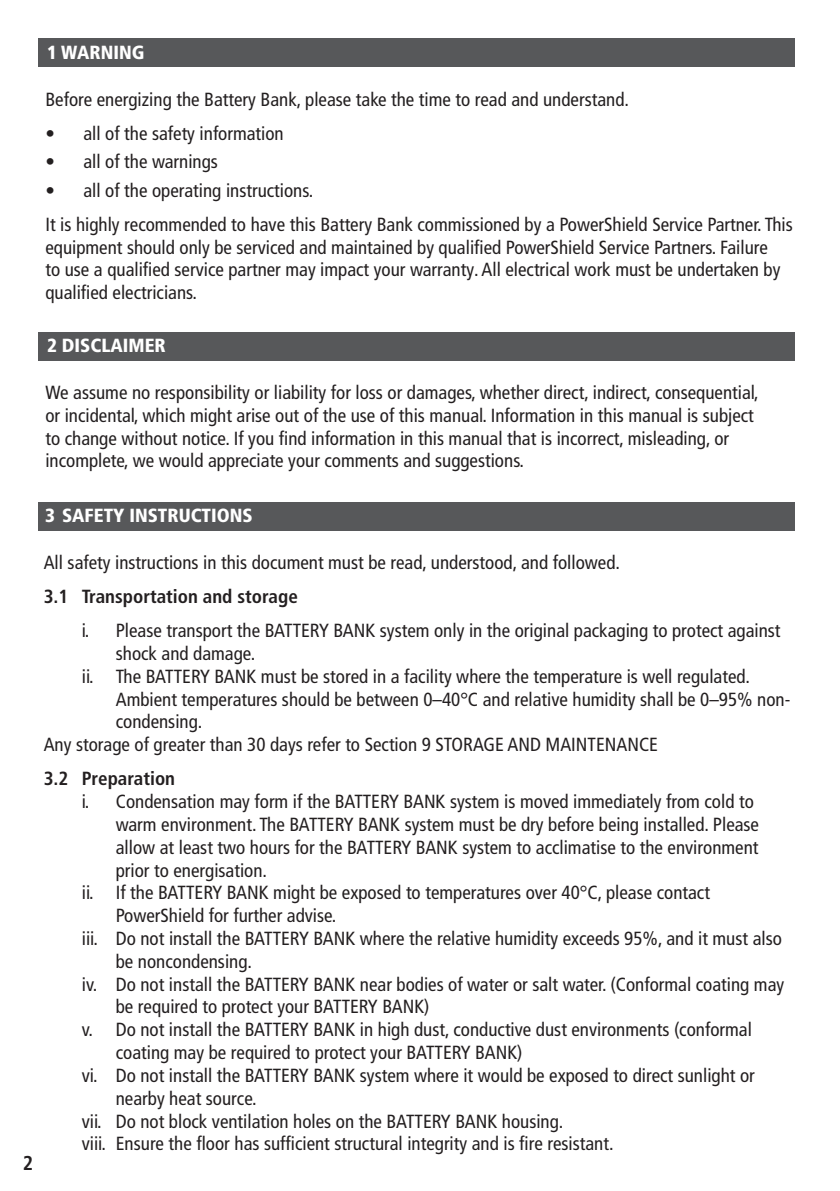
<style>
.page{position:relative;width:840px;height:1191px;background:#fff}
.page>*{position:absolute;margin:0;border:0;box-sizing:border-box;transform-origin:0 0}
.t1{font:700 condensed 20px "Frutiger LT Pro";color:#231f20}
.Main_copy{font:condensed 19px/22.8px "Frutiger LT Pro";color:#231f20}
.Main_copy-2{font:700 condensed 19px "Frutiger LT Pro";color:#231f20}
.Main_copy-3{font:900 condensed 19px "Frutiger LT Pro";color:#fff}
</style>
<div class="page">
<div style="left:39px;top:39px;width:755px;height:28px;background:#57585a"></div>
<div style="left:39px;top:332px;width:755px;height:28px;background:#57585a"></div>
<div style="left:39px;top:502px;width:755px;height:28px;background:#57585a"></div>
<p class="Main_copy-3" style="left:47px;top:41px;width:99px">1 WARNING</p>
<p class="Main_copy" style="left:45px;top:88px;width:585px">Before energizing the Battery Bank, please take the time to read and understand.</p>
<p class="Main_copy" style="left:45px;top:122px;width:240px">• all of the safety information</p>
<p class="Main_copy" style="left:45px;top:150px;width:174px">• all of the warnings</p>
<p class="Main_copy" style="left:45px;top:179px;width:269px">• all of the operating instructions.</p>
<p class="Main_copy" style="left:45px;top:213px;width:748px">It is highly recommended to have this Battery Bank commissioned by a PowerShield Service Partner. This equipment should only be serviced and maintained by qualified PowerShield Service Partners. Failure<br>to use a qualified service partner may impact your warranty. All electrical work must be undertaken by qualified electricians.</p>
<p class="Main_copy-3" style="left:47px;top:334px;width:120px">2 DISCLAIMER</p>
<p class="Main_copy" style="left:45px;top:381px;width:714px">We assume no responsibility or liability for loss or damages, whether direct, indirect, consequential, or incidental, which might arise out of the use of this manual. Information in this manual is subject to change without notice. If you find information in this manual that is incorrect, misleading, or incomplete, we would appreciate your comments and suggestions.</p>
<p class="Main_copy-3" style="left:45px;top:504px;width:209px">3 SAFETY INSTRUCTIONS</p>
<p class="t1" style="left:23px;top:1150px;width:12px">2</p>
<p class="Main_copy" style="left:44px;top:551px;width:577px">All safety instructions in this document must be read, understood, and followed.</p>
<p class="Main_copy-2" style="left:44px;top:585px;width:255px">3.1 Transportation and storage</p>
<p class="Main_copy" style="left:116px;top:619px;width:666px;text-indent:-34px">i. Please transport the BATTERY BANK system only in the original packaging to protect against shock and damage.</p>
<p class="Main_copy" style="left:116px;top:665px;width:675px;text-indent:-34px">ii. The BATTERY BANK must be stored in a facility where the temperature is well regulated.<br>Ambient temperatures should be between 0–40°C and relative humidity shall be 0–95% non&shy;condensing.</p>
<p class="Main_copy" style="left:44px;top:733px;width:615px">Any storage of greater than 30 days refer to Section 9 STORAGE AND MAINTENANCE</p>
<p class="Main_copy-2" style="left:44px;top:767px;width:133px">3.2 Preparation</p>
<p class="Main_copy" style="left:116px;top:790px;width:644px;text-indent:-34px">i. Condensation may form if the BATTERY BANK system is moved immediately from cold to warm environment. The BATTERY BANK system must be dry before being installed. Please allow at least two hours for the BATTERY BANK system to acclimatise to the environment prior to energisation.</p>
<p class="Main_copy" style="left:116px;top:881px;width:595px;text-indent:-34px">ii. If the BATTERY BANK might be exposed to temperatures over 40°C, please contact<br>PowerShield for further advise.</p>
<p class="Main_copy" style="left:116px;top:927px;width:667px;text-indent:-34px">iii. Do not install the BATTERY BANK where the relative humidity exceeds 95%, and it must also be noncondensing.</p>
<p class="Main_copy" style="left:116px;top:972px;width:669px;text-indent:-34px">iv. Do not install the BATTERY BANK near bodies of water or salt water. (Conformal coating may be required to protect your BATTERY BANK)</p>
<p class="Main_copy" style="left:116px;top:1018px;width:637px;text-indent:-34px">v. Do not install the BATTERY BANK in high dust, conductive dust environments (conformal coating may be required to protect your BATTERY BANK)</p>
<p class="Main_copy" style="left:116px;top:1064px;width:640px;text-indent:-34px">vi. Do not install the BATTERY BANK system where it would be exposed to direct sunlight or nearby heat source.</p>
<p class="Main_copy" style="left:82px;top:1109px;width:483px">vii. Do not block ventilation holes on the BATTERY BANK housing.</p>
<p class="Main_copy" style="left:82px;top:1132px;width:533px">viii. Ensure the floor has sufficient structural integrity and is fire resistant.</p>
</div>
